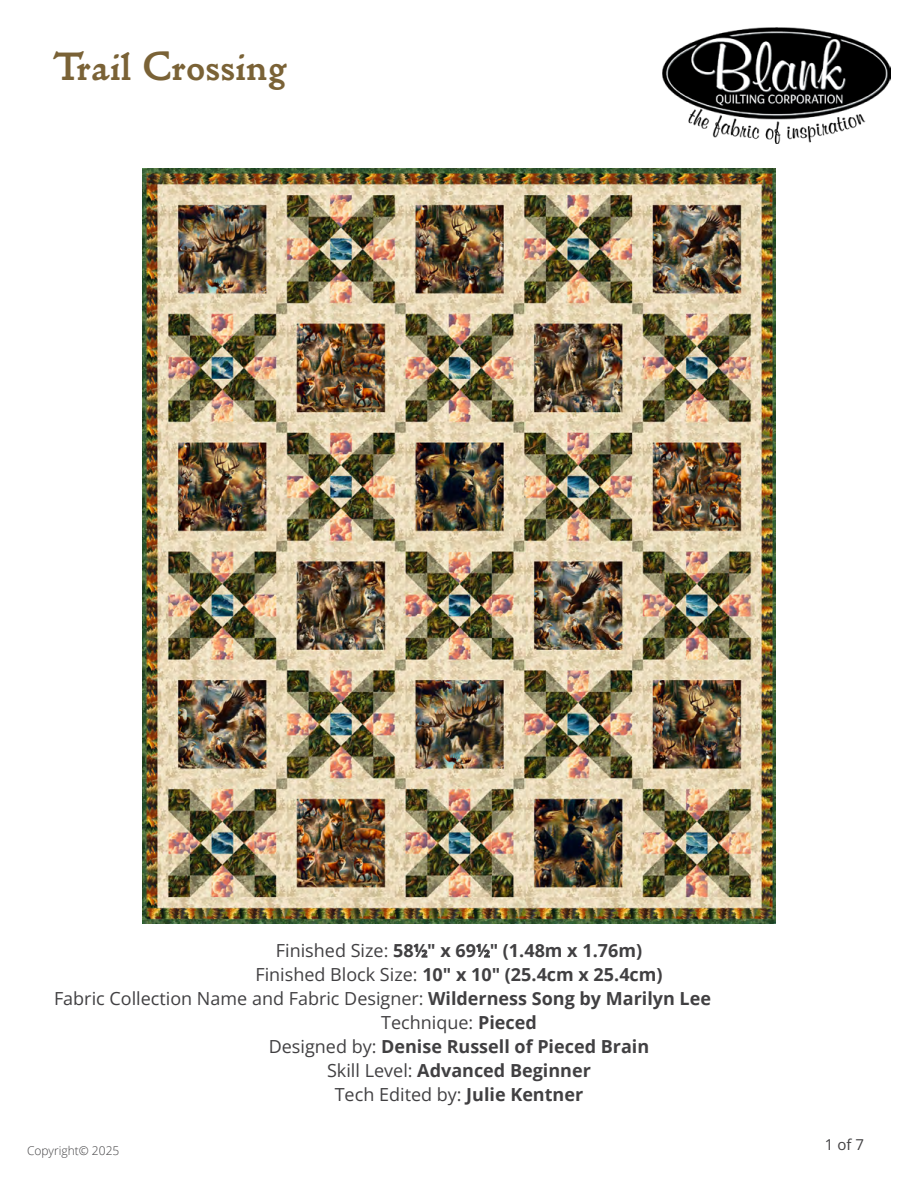
<style>
.page{position:relative;width:918px;height:1188px;background:#fff}
.page>*{position:absolute;margin:0;border:0;box-sizing:border-box;transform-origin:0 0}
.t1{font:700 42px "Golden Type ITC Std";color:#7a6236}
.C-Pattern_Info-_Center_under_photo{font:700 18px "Open Sans";color:#414042}
.C-Pattern_Info-_Center_under_photo-2{font:18px "Open Sans";color:#414042}
.t2{font:15px "Open Sans";color:#414042}
.t3{font:300 12px "Open Sans";color:#414042}
.s1{font-weight:400}
.s2{font-size:9.9px}
.s3{font-weight:700}
</style>
<div class="page">
<img style="left:142px;top:169px;width:634px;height:755px">
<img style="left:662px;top:27px;width:229px;height:117px">
<h1 class="t1" style="left:54px;top:41px;width:234px">Trail Crossing</h1>
<p class="C-Pattern_Info-_Center_under_photo" style="left:276px;top:938px;width:368px"><span class="s1">Finished Size:</span> 58<sup>1</sup>⁄<span class="s2">2</span>" x 69<sup>1</sup>⁄<span class="s2">2</span>" (1.48m x 1.76m)</p>
<p class="C-Pattern_Info-_Center_under_photo" style="left:255px;top:962px;width:409px"><span class="s1">Finished Block Size:</span> 10" x 10" (25.4cm x 25.4cm)</p>
<p class="C-Pattern_Info-_Center_under_photo-2" style="left:54px;top:986px;width:659px">Fabric Collection Name and Fabric Designer: <span class="s3">Wilderness Song by Marilyn Lee</span></p>
<p class="C-Pattern_Info-_Center_under_photo-2" style="left:381px;top:1010px;width:157px">Technique: <span class="s3">Pieced</span></p>
<p class="C-Pattern_Info-_Center_under_photo" style="left:269px;top:1034px;width:382px"><span class="s1">Designed by:</span> Denise Russell of Pieced Brain</p>
<p class="C-Pattern_Info-_Center_under_photo" style="left:327px;top:1058px;width:265px"><span class="s1">Skill Level:</span> Advanced Beginner</p>
<p class="C-Pattern_Info-_Center_under_photo-2" style="left:335px;top:1082px;width:250px">Tech Edited by: <span class="s3">Julie Kentner</span></p>
<p class="t3" style="left:27px;top:1142px;width:94px">Copyright© 2025</p>
<p class="t2" style="left:825px;top:1134px;width:41px">1 of 7</p>
</div>
